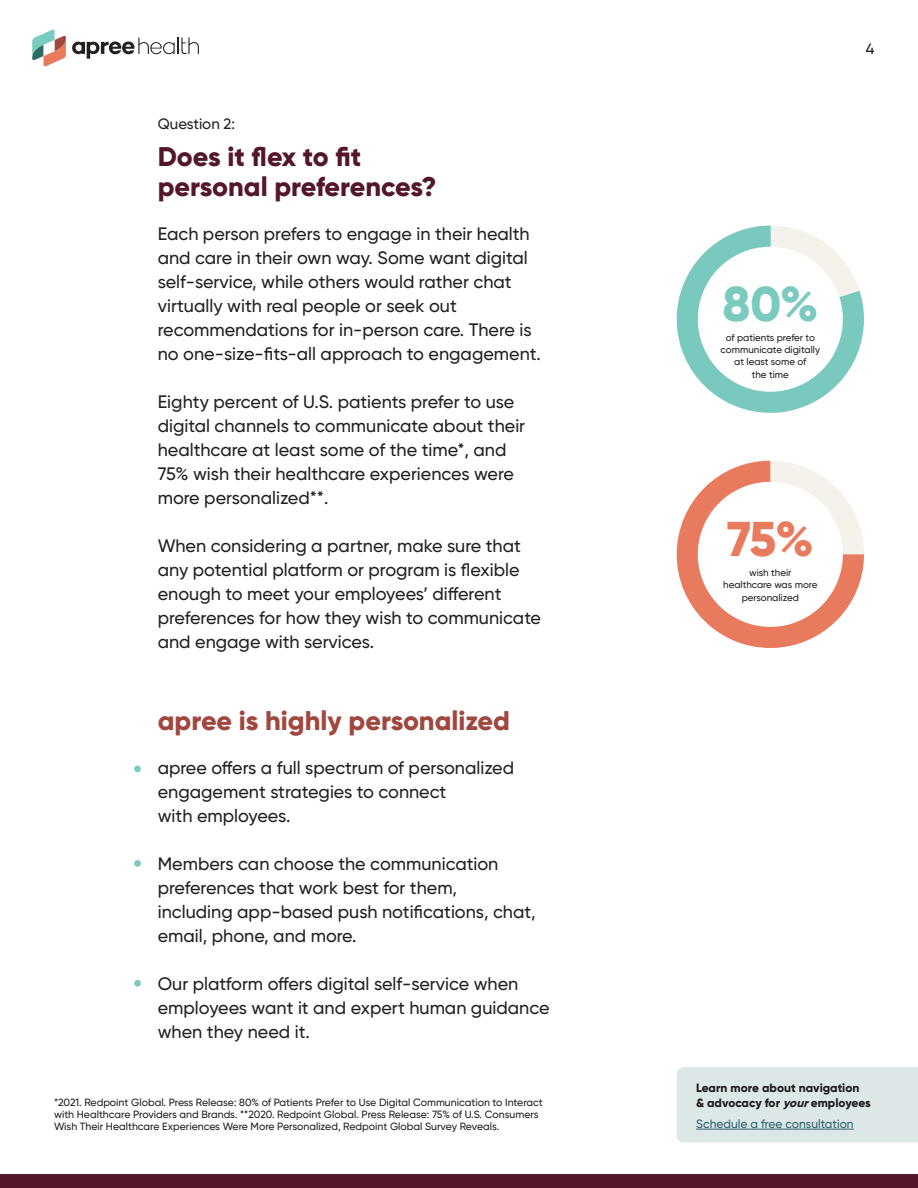
<style>
.page{position:relative;width:918px;height:1188px;background:#fff}
.page>*{position:absolute;margin:0;border:0;box-sizing:border-box;transform-origin:0 0}
.t1{font:800 48.75px "Gilroy";color:#7acabf}
.t2{font:800 48.75px "Gilroy";color:#e87a5d}
.t3{font:800 27px/30px "Gilroy";color:#541729}
.t4{font:800 27px "Gilroy";color:#a04740}
.t5{font:500 18px/24px "Gilroy";color:#23201e}
.t6{font:500 15px "Gilroy";color:#23201e}
.t7{font:800 12px/15px "Gilroy";color:#23201e}
.t8{font:500 12px "Gilroy";color:#2c636a}
.t9{font:500 10.5px/12px "Gilroy";color:#23201e}
.t10{font:500 9.75px/12.1px "Gilroy";color:#23201e;text-align:center}
.s1{font-style:italic}
</style>
<div class="page">
<svg style="left:72px;top:37px;width:127px;height:22px"></svg>
<svg style="left:32px;top:30px;width:34px;height:36px"></svg>
<div style="left:0;top:1174px;width:918px;height:14px;background:#541729"></div>
<div style="left:134px;top:766px;width:7px;height:6px;background:#7acabf;border-radius:50%"></div>
<div style="left:134px;top:860px;width:7px;height:7px;background:#7acabf;border-radius:50%"></div>
<div style="left:134px;top:980px;width:7px;height:7px;background:#7acabf;border-radius:50%"></div>
<svg style="left:676px;top:226px;width:188px;height:187px"></svg>
<svg style="left:677px;top:461px;width:187px;height:187px"></svg>
<div style="left:677px;top:1067px;width:241px;height:75px;background:#dde7e8"></div>
<hr style="left:696px;top:1129px;width:158px;height:1px;background:#2c636a">
<p class="t6" style="left:158px;top:115px;width:79px">Question 2:</p>
<h2 class="t3" style="left:158px;top:141px;width:280px">Does it flex to fit personal preferences?</h2>
<p class="t5" style="left:158px;top:222px;width:385px">Each person prefers to engage in their health and care in their own way. Some want digital self-service, while others would rather chat virtually with real people or seek out recommendations for in-person care. There is no one-size-fits-all approach to engagement.</p>
<p class="t5" style="left:158px;top:390px;width:369px">Eighty percent of U.S. patients prefer to use digital channels to communicate about their healthcare at least some of the time*, and 75% wish their healthcare experiences were more personalized**.</p>
<p class="t5" style="left:158px;top:534px;width:385px">When considering a partner, make sure that any potential platform or program is flexible enough to meet your employees’ different preferences for how they wish to communicate and engage with services.</p>
<h2 class="t4" style="left:158px;top:703px;width:354px">apree is highly personalized</h2>
<p class="t5" style="left:158px;top:755px;width:358px">apree offers a full spectrum of personalized engagement strategies to connect<br>with employees.</p>
<p class="t5" style="left:158px;top:851px;width:380px">Members can choose the communication preferences that work best for them, including app-based push notifications, chat, email, phone, and more.</p>
<p class="t5" style="left:158px;top:971px;width:393px">Our platform offers digital self-service when employees want it and expert human guidance when they need it.</p>
<p class="t9" style="left:54px;top:1096px;width:490px">*2021. Redpoint Global. Press Release: 80% of Patients Prefer to Use Digital Communication to Interact with Healthcare Providers and Brands. **2020. Redpoint Global. Press Release: 75% of U.S. Consumers<br>Wish Their Healthcare Experiences Were More Personalized, Redpoint Global Survey Reveals.</p>
<p class="t6" style="left:866px;top:40px;width:10px">4</p>
<h1 class="t1" style="left:722px;top:273px;width:97px">80%</h1>
<p class="t10" style="left:721px;top:331px;width:101px">of patients prefer to communicate digitally at least some of<br>the time</p>
<h1 class="t2" style="left:727px;top:508px;width:88px">75%</h1>
<p class="t10" style="left:723px;top:567px;width:96px">wish their<br>healthcare was more personalized</p>
<p class="t7" style="left:696px;top:1080px;width:176px">Learn more about navigation<br>&amp; advocacy for <span class="s1">your</span>employees</p>
<p class="t8" style="left:696px;top:1116px;width:159px">Schedule a free consultation</p>
</div>
